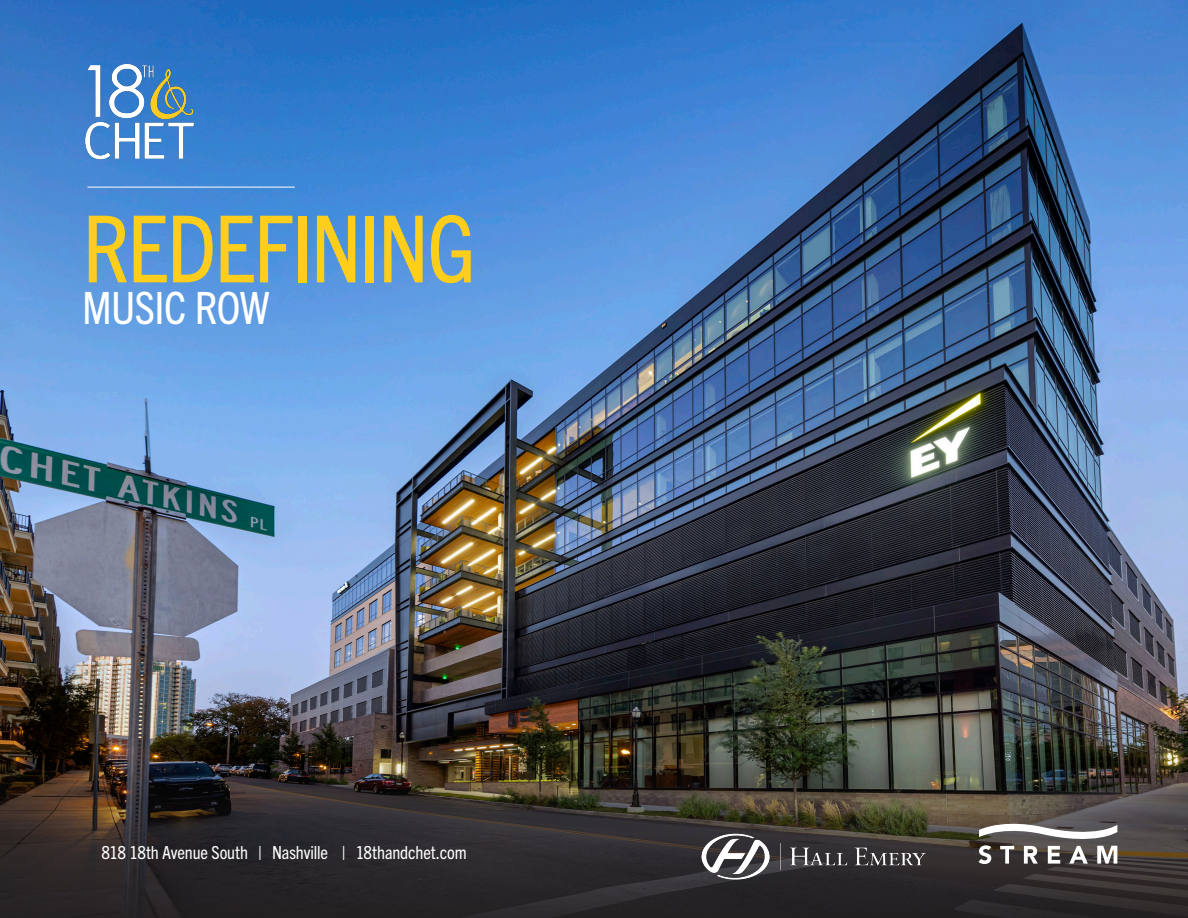
<style>
.page{position:relative;width:1188px;height:918px;background:#fff}
.page>*{position:absolute;margin:0;border:0;box-sizing:border-box;transform-origin:0 0}
.t1{font:condensed 92.85px "Trade Gothic Next LT Pro";letter-spacing:-.025em;color:#ffce1c}
.t2{font:condensed 44.7px "Trade Gothic Next LT Pro";letter-spacing:-.015em;color:#fff}
.t3{font:condensed 18px "Trade Gothic Next LT Pro";letter-spacing:-.005em;color:#fff}
</style>
<div class="page">
<img style="left:0;top:0;width:1188px;height:520px">
<img style="left:0;top:520px;width:1188px;height:398px">
<svg style="left:978px;top:824px;width:139px;height:40px"></svg>
<img style="left:693px;top:816px;width:240px;height:87px">
<img style="left:78px;top:55px;width:134px;height:121px">
<hr style="left:88px;top:187px;width:207px;height:1px;background:#fff">
<p class="t1" style="left:82px;top:185px;width:395px">REDEFINING</p>
<p class="t2" style="left:82px;top:278px;width:189px">MUSIC ROW</p>
<p class="t3" style="left:102px;top:840px;width:367px">818 18th Avenue South | Nashville | 18thandchet.com</p>
</div>
